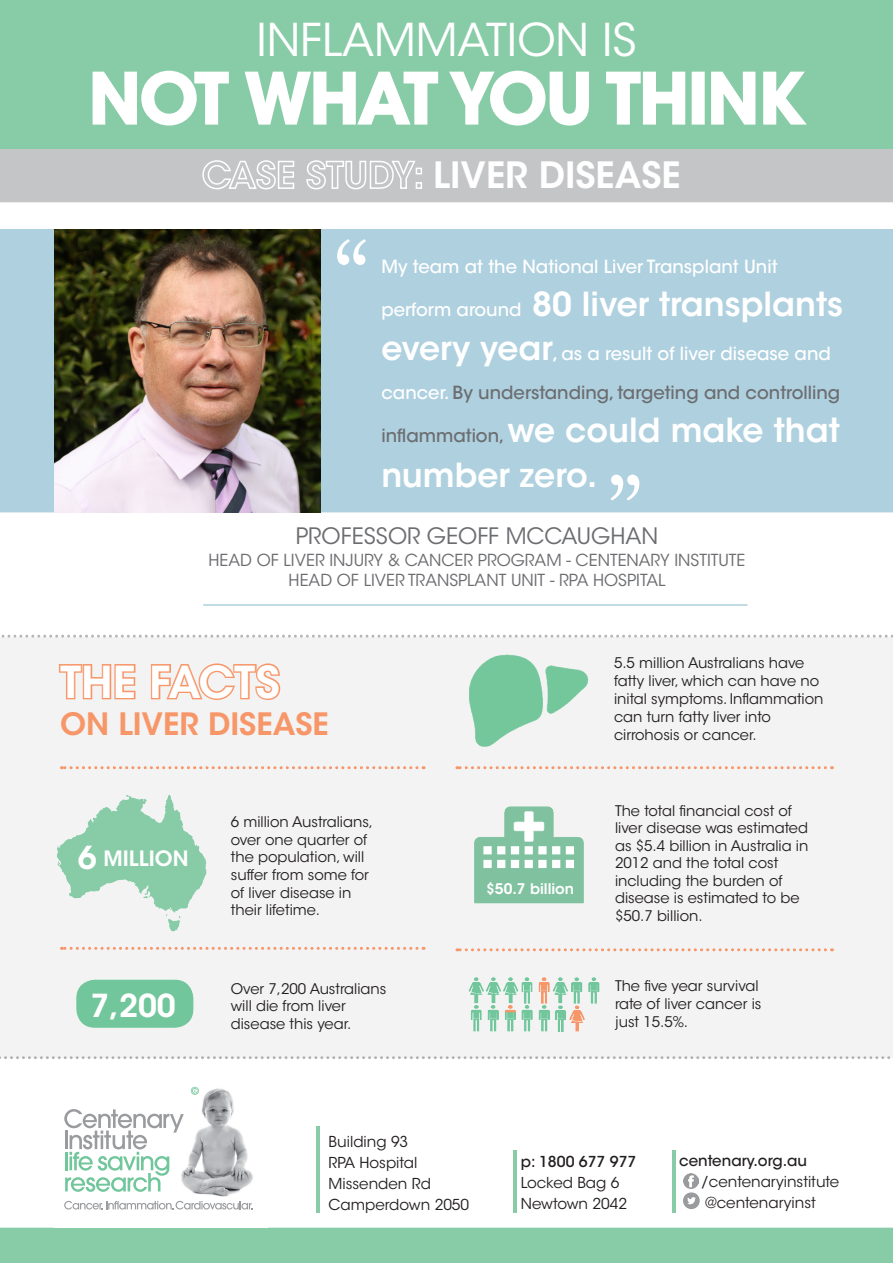
<style>
.page{position:relative;width:893px;height:1263px;background:#fff}
.page>*{position:absolute;margin:0;border:0;box-sizing:border-box;transform-origin:0 0}
.t1{font:90px "Hoefler Text";color:#fff}
.t2{font:600 67.5px "ITC Avant Garde Std";color:#fff}
.t3{font:45px "ITC Avant Garde Std";color:#fff}
.t4{font:600 43.8px "ITC Avant Garde Std";color:#fff}
.t5{font:600 36px "ITC Avant Garde Std";color:#fff}
.t6{font:600 33px/45px "ITC Avant Garde Std";color:#fff}
.t7{font:600 31.5px "ITC Avant Garde Std";color:#fff}
.t8{font:600 30.6px "ITC Avant Garde Std";color:#f79668}
.t9{font:22.5px "ITC Avant Garde Std";color:#6c6d70}
.t10{font:600 21px "ITC Avant Garde Std";color:#fff}
.t11{font:500 18px/39px "ITC Avant Garde Std";color:#6c6d70}
.t12{font:500 18px "ITC Avant Garde Std";color:#fff}
.t13{font:16.5px/19.8px "ITC Avant Garde Std";color:#6c6d70;text-align:center}
.t14{font:15px/21px "ITC Avant Garde Std";color:#231f20}
.t15{font:500 15px "ITC Avant Garde Std";color:#231f20}
.t16{font:14.55px/17.5px "ITC Avant Garde Std";color:#231f20}
.t17{font:600 14.55px "ITC Avant Garde Std";color:#fff}
.s1{font-weight:500;font-size:18px}
.s2{font-weight:600;font-size:33px;color:#fff}
.s3{font-weight:600;color:#fff}
.s4{color:#fff}
.s5{font-weight:500;font-size:18px;color:#6c6d70}
.s6{font-size:31.5px}
.s7{font-weight:500}
</style>
<div class="page">
<div style="left:0;top:638px;width:893px;height:420px;background:#f3f3f3"></div>
<div style="left:0;top:149px;width:893px;height:53px;background:#c4c5c6"></div>
<div style="left:0;top:1228px;width:893px;height:35px;background:#87cca7"></div>
<div style="left:1px;top:1px;width:891px;height:147px;background:#87cca7"></div>
<div style="left:0;top:0;width:893px;height:149px;border:2px solid #87cca7"></div>
<svg style="left:92px;top:70px;width:137px;height:56px"></svg>
<svg style="left:244px;top:71px;width:195px;height:54px"></svg>
<svg style="left:449px;top:70px;width:140px;height:56px"></svg>
<svg style="left:606px;top:71px;width:80px;height:54px"></svg>
<div style="left:692px;top:72px;width:13px;height:53px;border:3px solid #fff"></div>
<svg style="left:711px;top:71px;width:96px;height:54px"></svg>
<img style="left:179px;top:1086px;width:74px;height:115px">
<svg style="left:64px;top:1109px;width:120px;height:83px"></svg>
<svg style="left:64px;top:1201px;width:188px;height:8px"></svg>
<svg style="left:191px;top:1087px;width:8px;height:8px"></svg>
<img style="left:684px;top:1173px;width:15px;height:15px">
<img style="left:683px;top:1192px;width:17px;height:17px">
<hr style="left:317px;top:1126px;width:3px;height:86px;background:#87cca7">
<hr style="left:514px;top:1150px;width:3px;height:62px;background:#87cca7">
<div style="left:0;top:229px;width:893px;height:283px;background:#aed0df"></div>
<hr style="left:673px;top:1150px;width:3px;height:62px;background:#87cca7">
<img style="left:54px;top:229px;width:267px;height:283px">
<svg style="left:202px;top:160px;width:93px;height:30px"></svg>
<svg style="left:306px;top:160px;width:116px;height:30px"></svg>
<svg style="left:59px;top:664px;width:77px;height:36px"></svg>
<svg style="left:150px;top:663px;width:131px;height:37px"></svg>
<img style="left:57px;top:794px;width:149px;height:138px">
<img style="left:468px;top:977px;width:132px;height:55px">
<img style="left:457px;top:769px;width:146px;height:135px">
<svg style="left:457px;top:948px;width:368px;height:3px"></svg>
<svg style="left:62px;top:766px;width:355px;height:3px"></svg>
<svg style="left:0;top:635px;width:893px;height:3px"></svg>
<div style="left:77px;top:980px;width:116px;height:47px;background:#71c69b;border-radius:18px"></div>
<div style="left:76px;top:980px;width:117px;height:48px;border:2px solid #71c69b;border-radius:18px"></div>
<svg style="left:457px;top:766px;width:368px;height:3px"></svg>
<img style="left:469px;top:654px;width:120px;height:93px">
<svg style="left:62px;top:947px;width:355px;height:3px"></svg>
<svg style="left:0;top:1056px;width:891px;height:3px"></svg>
<hr style="left:203px;top:604px;width:544px;height:2px;background:#5ea2bf">
<p class="t3" style="left:256px;top:12px;width:382px">INFLAMMATION IS</p>
<p class="t2" style="left:89px;top:56px;width:716px">NOT WHAT YOU THINK</p>
<p class="t5" style="left:433px;top:152px;width:249px">LIVER DISEASE</p>
<p class="t1" style="left:335px;top:220px;width:36px">“</p>
<p class="t12" style="left:381px;top:255px;width:398px">My team at the National Liver Transplant Unit</p>
<p class="t6" style="left:381px;top:282px;width:463px"><span class="s1">perform around</span> 80 liver transplants</p>
<p class="t11" style="left:381px;top:334px;width:460px"><span class="s2">every year</span><span class="s3">,</span> <span class="s4">as a result of liver disease and cancer.</span> By understanding, targeting and controlling</p>
<p class="t6" style="left:381px;top:408px;width:460px"><span class="s5">inflammation,</span> we could make that number zero.</p>
<p class="t1" style="left:642px;top:520px;width:36px;rotate:-180deg">“</p>
<p class="t9" style="left:296px;top:522px;width:364px">PROFESSOR GEOFF MCCAUGHAN</p>
<p class="t13" style="left:209px;top:551px;width:538px">HEAD OF LIVER INJURY &amp; CANCER PROGRAM - CENTENARY INSTITUTE<br>HEAD OF LIVER TRANSPLANT UNIT - RPA HOSPITAL</p>
<p class="t4" style="left:60px;top:654px;width:221px">THE FACTS</p>
<p class="t8" style="left:60px;top:704px;width:270px">ON LIVER DISEASE</p>
<p class="t10" style="left:78px;top:844px;width:112px"><span class="s6">6</span> MILLION</p>
<p class="t7" style="left:90px;top:985px;width:87px">7,200</p>
<p class="t16" style="left:231px;top:814px;width:144px">6 million Australians, over one quarter of the population, will suffer from some for of liver disease in their lifetime.</p>
<p class="t16" style="left:231px;top:980px;width:157px">Over 7,200 Australians will die from liver disease this year.</p>
<p class="t17" style="left:486px;top:879px;width:90px">$50.7 billion</p>
<p class="t16" style="left:614px;top:654px;width:211px;line-height:18px">5.5 million Australians have fatty liver, which can have no inital symptoms. Inflammation can turn fatty liver into cirrohosis or cancer.</p>
<p class="t16" style="left:615px;top:802px;width:195px">The total financial cost of liver disease was estimated as $5.4 billion in Australia in</p>
<p class="t16" style="left:615px;top:854px;width:186px">2012 and the total cost including the burden of disease is estimated to be</p>
<p class="t16" style="left:615px;top:907px;width:89px">$50.7 billion.</p>
<p class="t16" style="left:615px;top:976px;width:148px;line-height:18px">The five year survival rate of liver cancer is just 15.5%.</p>
<p class="t14" style="left:329px;top:1131px;width:90px">Building 93<br>RPA Hospital</p>
<p class="t14" style="left:329px;top:1173px;width:142px">Missenden Rd<br>Camperdown 2050</p>
<p class="t15" style="left:521px;top:1152px;width:117px">p: 1800 677 977</p>
<p class="t14" style="left:521px;top:1172px;width:108px">Locked Bag 6<br>Newtown 2042</p>
<p class="t14" style="left:701px;top:1150px;width:140px;text-indent:-22px"><span class="s7">centenary.org.au </span>/centenaryinstitute</p>
<p class="t14" style="left:705px;top:1192px;width:112px">@centenaryinst</p>
</div>
